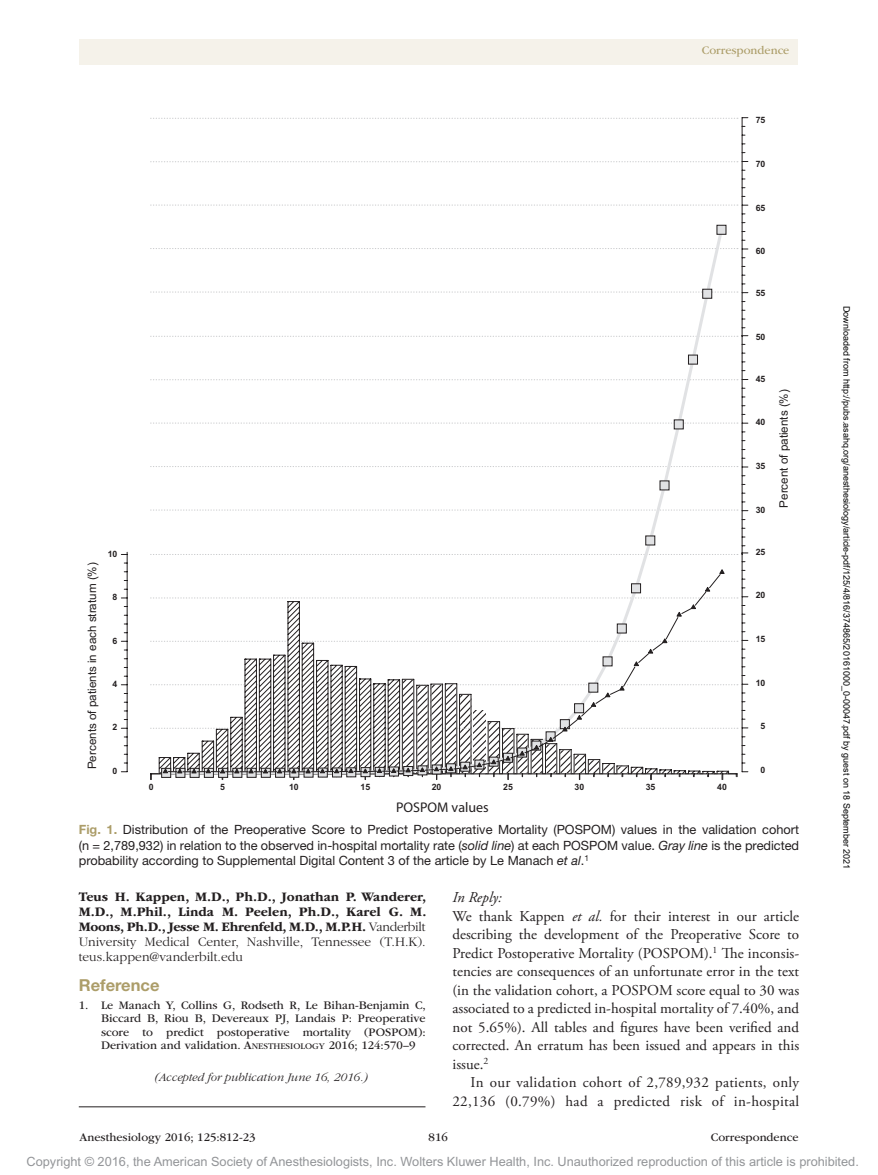
<style>
.page{position:relative;width:878px;height:1175px;background:#fff}
.page>*{position:absolute;margin:0;border:0;box-sizing:border-box;transform-origin:0 0}
.t1{font:700 16.5px "Helvetica Neue LT Std";color:#ac9d69}
.t2{font:15px/18.5px "Adobe Garamond Pro";color:#231f20}
.t3{font:15px/18.5px "Adobe Garamond Pro";letter-spacing:.02em;color:#231f20;text-align:right}
.t4{font:14.1px "Myriad Pro";color:#231f20}
.t5{font:700 13.5px/15px "ITC Garamond Std";color:#231f20;text-align:justify}
.t6{font:12.75px/15.8px "Helvetica Neue LT Std";color:#231f20;text-align:justify}
.t7{font:12.75px "Arial MT Std";color:#939598}
.t8{font:12px/13.5px "ITC Garamond Std";color:#231f20;text-align:justify}
.t9{font:italic 300 12px "ITC Garamond Std";color:#231f20}
.t10{font:12px "ITC Garamond Std";color:#ac9d69}
.t11{font:11.7px "Arial";color:#231f20}
.t12{font:9px "Arial";color:#000}
.t13{font:700 8.7px "Arial";letter-spacing:-.005em;color:#231f20}
.s1{font-weight:700;color:#ac9d69}
.s2{font-style:italic}
.s3{font-weight:300}
.s4{font-size:9px}
</style>
<div class="page">
<div style="left:79px;top:39px;width:718px;height:25px;background:#f5f2ea"></div>
<hr style="left:79px;top:1106px;width:346px;height:1px;background:#231f20">
<hr style="left:741px;top:553px;width:1px;height:218px;background:#231f20">
<svg style="left:151px;top:552px;width:596px;height:3px"></svg>
<hr style="left:741px;top:336px;width:1px;height:218px;background:#231f20">
<svg style="left:151px;top:335px;width:596px;height:2px"></svg>
<svg style="left:151px;top:379px;width:596px;height:1px"></svg>
<svg style="left:151px;top:423px;width:596px;height:1px"></svg>
<svg style="left:151px;top:466px;width:596px;height:1px"></svg>
<svg style="left:151px;top:509px;width:596px;height:2px"></svg>
<hr style="left:741px;top:118px;width:1px;height:218px;background:#231f20">
<svg style="left:151px;top:117px;width:596px;height:2px"></svg>
<svg style="left:151px;top:161px;width:596px;height:1px"></svg>
<svg style="left:151px;top:205px;width:596px;height:1px"></svg>
<svg style="left:151px;top:248px;width:596px;height:2px"></svg>
<svg style="left:151px;top:292px;width:596px;height:1px"></svg>
<hr style="left:127px;top:552px;width:1px;height:219px;background:#231f20">
<svg style="left:163px;top:235px;width:562px;height:338px"></svg>
<div style="left:645px;top:535px;width:10px;height:10px;background:#e1e2e4;border:1px solid #231f20"></div>
<svg style="left:659px;top:480px;width:10px;height:10px"></svg>
<div style="left:673px;top:419px;width:10px;height:10px;background:#e1e2e4;border:1px solid #231f20"></div>
<div style="left:688px;top:355px;width:9px;height:9px;background:#e1e2e4;border:1px solid #231f20"></div>
<div style="left:702px;top:289px;width:10px;height:10px;background:#e1e2e4;border:1px solid #231f20"></div>
<div style="left:716px;top:225px;width:10px;height:10px;background:#e1e2e4;border:1px solid #231f20"></div>
<svg style="left:150px;top:586px;width:597px;height:193px"></svg>
<svg style="left:718px;top:568px;width:7px;height:6px"></svg>
<p class="t10" style="left:701px;top:44px;width:89px">Correspondence</p>
<p class="t13" style="left:755px;top:114px;width:11px">75</p>
<p class="t13" style="left:755px;top:158px;width:11px">70</p>
<p class="t13" style="left:755px;top:202px;width:11px">65</p>
<p class="t13" style="left:755px;top:245px;width:11px">60</p>
<p class="t13" style="left:755px;top:287px;width:11px">55</p>
<p class="t11" style="left:84px;top:769px;width:208px;rotate:-90deg">Percents of patients in each stratum (%)</p>
<p class="t13" style="left:108px;top:548px;width:11px">10</p>
<p class="t13" style="left:113px;top:591px;width:6px">8</p>
<p class="t13" style="left:113px;top:634px;width:6px">6</p>
<p class="t13" style="left:113px;top:678px;width:6px">4</p>
<p class="t13" style="left:113px;top:721px;width:6px">2</p>
<p class="t13" style="left:113px;top:765px;width:6px">0</p>
<p class="t13" style="left:149px;top:781px;width:6px">0</p>
<p class="t13" style="left:220px;top:781px;width:6px">5</p>
<p class="t13" style="left:289px;top:781px;width:11px">10</p>
<p class="t13" style="left:360px;top:781px;width:11px">15</p>
<p class="t13" style="left:432px;top:781px;width:11px">20</p>
<p class="t13" style="left:503px;top:781px;width:11px">25</p>
<p class="t13" style="left:574px;top:781px;width:11px">30</p>
<p class="t13" style="left:645px;top:781px;width:11px">35</p>
<p class="t13" style="left:717px;top:781px;width:11px">40</p>
<p class="t4" style="left:396px;top:799px;width:94px">POSPOM values</p>
<p class="t13" style="left:755px;top:331px;width:11px">50</p>
<p class="t13" style="left:755px;top:373px;width:11px">45</p>
<p class="t13" style="left:755px;top:416px;width:11px">40</p>
<p class="t13" style="left:755px;top:460px;width:11px">35</p>
<p class="t13" style="left:755px;top:504px;width:11px">30</p>
<p class="t13" style="left:755px;top:545px;width:11px">25</p>
<p class="t11" style="left:776px;top:508px;width:120px;rotate:-90deg">Percent of patients (%)</p>
<p class="t13" style="left:755px;top:589px;width:11px">20</p>
<p class="t13" style="left:755px;top:633px;width:11px">15</p>
<p class="t13" style="left:755px;top:677px;width:11px">10</p>
<p class="t13" style="left:760px;top:720px;width:6px">5</p>
<p class="t13" style="left:760px;top:764px;width:6px">0</p>
<p class="t6" style="left:79px;top:821px;width:722px"><span class="s1">Fig. 1.</span> Distribution of the Preoperative Score to Predict Postoperative Mortality (POSPOM) values in the validation cohort (n = 2,789,932) in relation to the observed in-hospital mortality rate (<span class="s2">solid line</span>) at each POSPOM value. <span class="s2">Gray line</span> is the predicted probability according to Supplemental Digital Content 3 of the article by Le Manach <span class="s2">et al</span>.<sup>1</sup></p>
<p class="t5" style="left:79px;top:889px;width:349px">Teus H. Kappen, M.D., Ph.D., Jonathan P. Wanderer, M.D., M.Phil., Linda M. Peelen, Ph.D., Karel G. M.<br>Moons, Ph.D., Jesse M. Ehrenfeld, M.D., M.P.H. <span class="s3">Vanderbilt University Medical Center, Nashville, Tennessee (T.H.K). teus.kappen@vanderbilt.edu</span></p>
<p class="t1" style="left:79px;top:974px;width:82px">Reference</p>
<p class="t8" style="left:101px;top:998px;width:326px;text-indent:-22px">1. Le Manach Y, Collins G, Rodseth R, Le Bihan-Benjamin C, Biccard B, Riou B, Devereaux PJ, Landais P: Preoperative score to predict postoperative mortality (POSPOM):<br>Derivation and validation. A<span class="s4">nesthesiology</span></p>
<p class="t8" style="left:329px;top:1039px;width:88px">2016; 124:570–9</p>
<p class="t9" style="left:154px;top:1070px;width:215px">(Accepted for publication June 16, 2016.)</p>
<p class="t2" style="left:452px;top:888px;width:348px"><span class="s2">In Reply:<br></span>We thank Kappen <span class="s2">et al.</span> for their interest in our article describing the development of the Preoperative Score to Predict Postoperative Mortality (POSPOM).<sup>1</sup> The inconsis&shy;tencies are consequences of an unfortunate error in the text (in the validation cohort, a POSPOM score equal to 30 was associated to a predicted in-hospital mortality of 7.40%, and not 5.65%). All tables and figures have been verified and corrected. An erratum has been issued and appears in this issue.<sup>2</sup></p>
<p class="t3" style="left:452px;top:1074px;width:348px">In our validation cohort of 2,789,932 patients, only<br>22,136 (0.79%) had a predicted risk of in-hospital</p>
<p class="t8" style="left:80px;top:1130px;width:177px">Anesthesiology 2016; 125:812-23</p>
<p class="t8" style="left:428px;top:1130px;width:21px">816</p>
<p class="t8" style="left:710px;top:1130px;width:89px">Correspondence</p>
<p class="t12" style="left:850px;top:306px;width:565px;rotate:90deg">Downloaded from http://pubs.asahq.org/anesthesiology/article-pdf/125/4/816/374865/20161000_0-00047.pdf by guest on 18 September 2021</p>
<p class="t7" style="left:27px;top:1154px;width:833px">Copyright © 2016, the American Society of Anesthesiologists, Inc. Wolters Kluwer Health, Inc. Unauthorized reproduction of this article is prohibited.</p>
</div>
